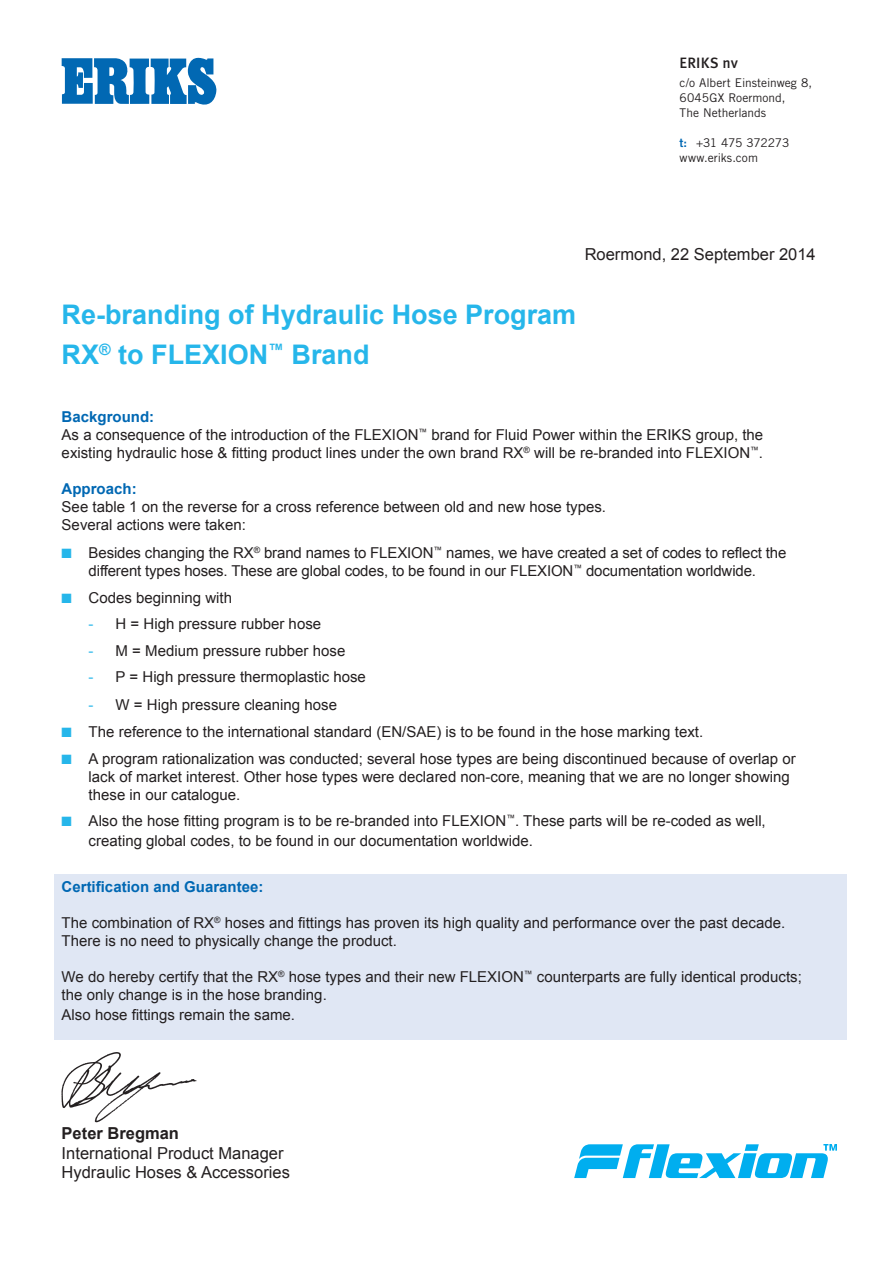
<style>
.page{position:relative;width:893px;height:1263px;background:#fff}
.page>*{position:absolute;margin:0;border:0;box-sizing:border-box;transform-origin:0 0}
.t1{font:700 27px "Arial";color:#26b6ea}
.t2{font:16.5px "Arial";color:#231f20}
.t3{font:700 16.5px "Arial";color:#231f20}
.t4{font:15px/18px "Arial";color:#231f20}
.t5{font:700 15px "Arial";color:#0168b3}
.t6{font:500 15px "Meta OT";letter-spacing:.01em;color:#231f20}
.t7{font:12px/15px "Trade Gothic";color:#231f20}
.t8{font:12px "Trade Gothic";letter-spacing:-.025em;color:#231f20}
.s1{font-family:"Trade Gothic Bold Two";color:#0168b3}
.s2{color:#26b6ea}
</style>
<div class="page">
<div style="left:54px;top:874px;width:792px;height:165px;background:#e0e7f4"></div>
<svg style="left:62px;top:57px;width:155px;height:48px"></svg>
<svg style="left:574px;top:1144px;width:263px;height:34px"></svg>
<img style="left:61px;top:1052px;width:136px;height:71px">
<p class="t6" style="left:680px;top:54px;width:60px">ERIKS nv</p>
<p class="t7" style="left:680px;top:75px;width:134px">c/o Albert Einsteinweg 8,<br>6045GX Roermond,</p>
<p class="t7" style="left:680px;top:105px;width:88px">The Netherlands</p>
<p class="t8" style="left:680px;top:135px;width:111px"><span class="s1">t:</span> +31 475 372273</p>
<p class="t7" style="left:680px;top:150px;width:80px">www.eriks.com</p>
<p class="t2" style="left:585px;top:243px;width:233px">Roermond, 22 September 2014</p>
<p class="t1" style="left:62px;top:296px;width:516px">Re-branding of Hydraulic Hose Program</p>
<p class="t1" style="left:62px;top:337px;width:309px">RX<sup>®</sup> to FLEXION<sup>™</sup> Brand</p>
<p class="t5" style="left:62px;top:407px;width:94px">Background:</p>
<p class="t4" style="left:62px;top:426px;width:703px">As a consequence of the introduction of the FLEXION<sup>™</sup> brand for Fluid Power within the ERIKS group, the existing hydraulic hose &amp; fitting product lines under the own brand RX<sup>®</sup> will be re-branded into FLEXION<sup>™</sup>.</p>
<p class="t5" style="left:62px;top:479px;width:76px">Approach:</p>
<p class="t4" style="left:62px;top:498px;width:546px">See table 1 on the reverse for a cross reference between old and new hose types.</p>
<p class="t4" style="left:62px;top:516px;width:186px">Several actions were taken:</p>
<p class="t4" style="left:62px;top:544px;width:726px;text-align:center"><span class="s2">■</span> Besides changing the RX<sup>®</sup> brand names to FLEXION<sup>™</sup> names, we have created a set of codes to reflect the different types hoses. These are global codes, to be found in our FLEXION<sup>™</sup> documentation worldwide.</p>
<p class="t4" style="left:62px;top:588px;width:172px"><span class="s2">■</span> Codes beginning with</p>
<p class="t4" style="left:89px;top:615px;width:234px"><span class="s2">-</span> H = High pressure rubber hose</p>
<p class="t4" style="left:89px;top:641px;width:258px"><span class="s2">-</span> M = Medium pressure rubber hose</p>
<p class="t4" style="left:89px;top:668px;width:279px"><span class="s2">-</span> P = High pressure thermoplastic hose</p>
<p class="t4" style="left:89px;top:696px;width:250px"><span class="s2">-</span> W = High pressure cleaning hose</p>
<p class="t4" style="left:62px;top:723px;width:643px"><span class="s2">■</span> The reference to the international standard (EN/SAE) is to be found in the hose marking text.</p>
<p class="t4" style="left:89px;top:749px;width:709px;text-indent:-27px"><span class="s2">■</span> A program rationalization was conducted; several hose types are being discontinued because of overlap or lack of market interest. Other hose types were declared non-core, meaning that we are no longer showing these in our catalogue.</p>
<p class="t4" style="left:89px;top:811px;width:679px;line-height:19.8px;text-indent:-27px"><span class="s2">■</span> Also the hose fitting program is to be re-branded into FLEXION<sup>™</sup>. These parts will be re-coded as well, creating global codes, to be found in our documentation worldwide.</p>
<p class="t5" style="left:62px;top:877px;width:203px">Certification and Guarantee:</p>
<p class="t4" style="left:62px;top:914px;width:725px">The combination of RX<sup>®</sup> hoses and fittings has proven its high quality and performance over the past decade.<br>There is no need to physically change the product.</p>
<p class="t4" style="left:62px;top:968px;width:742px">We do hereby certify that the RX<sup>®</sup> hose types and their new FLEXION<sup>™</sup> counterparts are fully identical products; the only change is in the hose branding.</p>
<p class="t4" style="left:62px;top:1006px;width:235px">Also hose fittings remain the same.</p>
<p class="t3" style="left:62px;top:1122px;width:119px">Peter Bregman</p>
<p class="t2" style="left:62px;top:1142px;width:223px">International Product Manager</p>
<p class="t2" style="left:62px;top:1162px;width:230px">Hydraulic Hoses &amp; Accessories</p>
</div>
